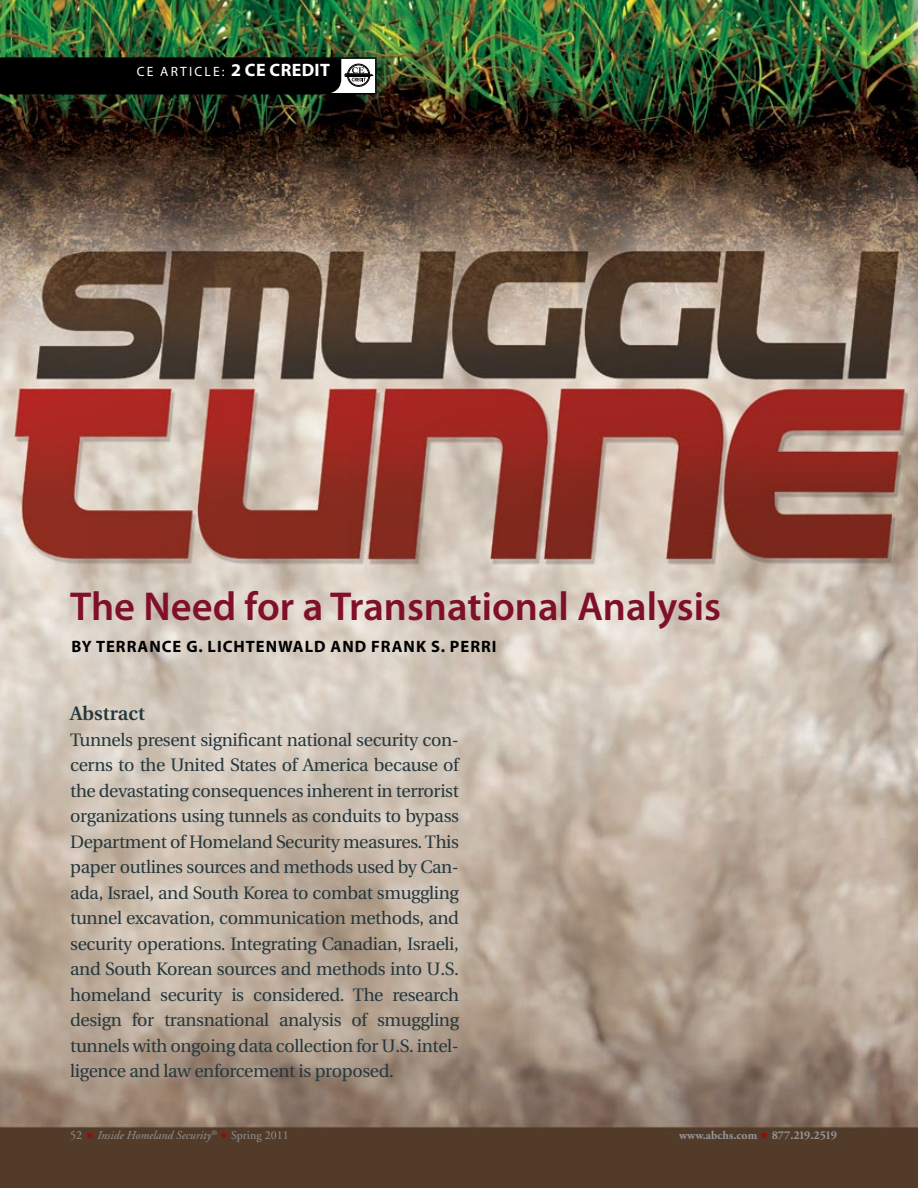
<style>
.page{position:relative;width:918px;height:1188px;background:#fff}
.page>*{position:absolute;margin:0;border:0;box-sizing:border-box;transform-origin:0 0}
.t1{font:600 40.5px "Myriad Pro";color:#800f29}
.t2{font:600 19.5px "Utopia";color:#26383d}
.t3{font:18px/25.5px "Utopia";letter-spacing:-.02em;color:#26383d;text-align:justify}
.t4{font:700 18px "Myriad Pro";letter-spacing:.02em;color:#fff}
.t5{font:700 16.5px "Myriad Pro";letter-spacing:.06em;color:#000}
.t6{font:13.5px "Myriad Pro";color:#fff}
.t7{font:700 12px "Adobe Garamond";color:#939598}
.t8{font:italic 12px "Adobe Garamond";color:#939598}
.t9{font:12px "Adobe Garamond";color:#939598}
.s1{font-weight:400;font-size:13.5px}
</style>
<div class="page">
<img style="left:0;top:0;width:918px;height:1188px">
<div style="left:0;top:57px;width:377px;height:37px;border:2px solid #000"></div>
<svg style="left:0;top:58px;width:374px;height:36px;background:#101010"></svg>
<svg style="left:86px;top:1131px;width:8px;height:8px"></svg>
<svg style="left:220px;top:1131px;width:8px;height:8px"></svg>
<svg style="left:760px;top:1131px;width:8px;height:8px"></svg>
<p class="t6" style="left:137px;top:63px;width:43px">CE ARTICLE</p>
<p class="t4" style="left:222px;top:58px;width:110px"><span class="s1">:</span> 2 CE CREDIT</p>
<h1 class="t1" style="left:70px;top:581px;width:652px">The Need for a Transnational Analysis</h1>
<p class="t5" style="left:71px;top:635px;width:427px">BY TERRANCE G. LICHTENWALD AND FRANK S. PERRI</p>
<p class="t2" style="left:70px;top:702px;width:76px">Abstract</p>
<p class="t3" style="left:70px;top:727px;width:390px">Tunnels present significant national security con&shy;cerns to the United States of America because of the devastating consequences inherent in terrorist organizations using tunnels as conduits to bypass Department of Homeland Security measures. This paper outlines sources and methods used by Can&shy;ada, Israel, and South Korea to combat smuggling tunnel excavation, communication methods, and security operations. Integrating Canadian, Israeli, and South Korean sources and methods into U.S. homeland security is considered. The research design for transnational analysis of smuggling tunnels with ongoing data collection for U.S. intel&shy;ligence and law enforcement is proposed.</p>
<p class="t9" style="left:70px;top:1128px;width:13px">52</p>
<p class="t8" style="left:97px;top:1128px;width:121px">Inside Homeland Security<sup>®</sup></p>
<p class="t9" style="left:231px;top:1128px;width:59px">Spring 2011</p>
<p class="t7" style="left:679px;top:1128px;width:159px">www.abchs.com 877.219.2519</p>
</div>
